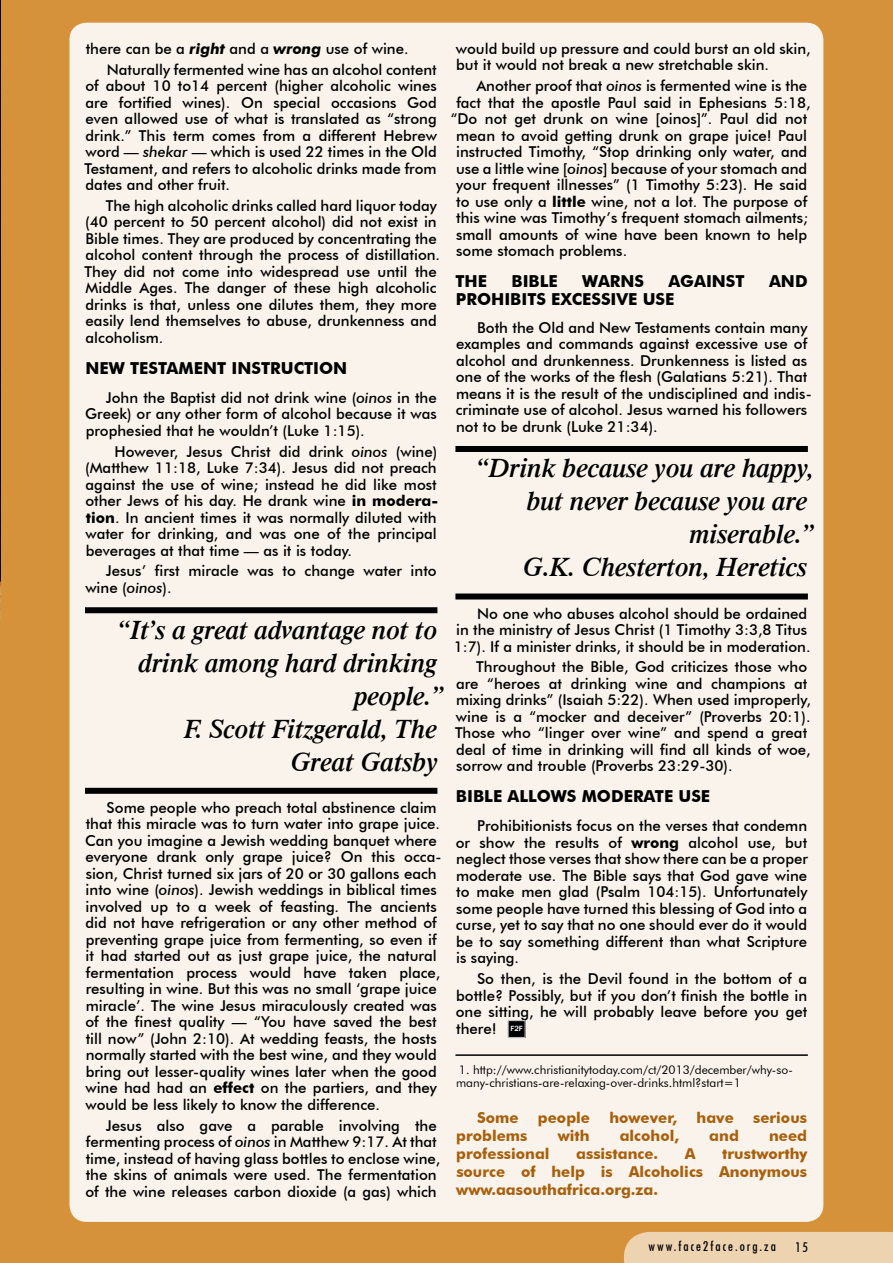
<style>
.page{position:relative;width:893px;height:1263px;background:#fff}
.page>*{position:absolute;margin:0;border:0;box-sizing:border-box;transform-origin:0 0}
.t1{font:italic 600 27px/33px "Dutch 801 BT";color:#000;text-align:right}
.t2{font:700 16.5px "Futura BT";color:#000}
.t3{font:500 15px/16.5px "Futura BT";color:#000}
.t4{font:700 15px/18px "Futura BT";color:#a7600c;text-align:justify}
.t5{font:500 condensed 13.5px "Futura BT";letter-spacing:.15em;color:#000}
.t6{font:12px/13.5px "Futura BT";color:#000}
.s1{font-weight:700;font-style:italic}
.s2{font-style:italic}
.s3{font-weight:700}
</style>
<div class="page">
<hr style="left:0;top:587px;width:1px;height:676px;background:#d5923b">
<div style="left:1px;top:0;width:892px;height:1263px;background:#d5923b"></div>
<div style="left:69px;top:23px;width:754px;height:1199px;background:#faf3eb;border-radius:17px"></div>
<div style="left:85px;top:607px;width:352px;height:6px;background:#000"></div>
<div style="left:85px;top:788px;width:352px;height:6px;background:#000"></div>
<div style="left:455px;top:446px;width:353px;height:6px;background:#000"></div>
<div style="left:455px;top:593px;width:353px;height:6px;background:#000"></div>
<hr style="left:455px;top:1054px;width:353px;height:2px;background:#000">
<div style="left:508px;top:1020px;width:17px;height:17px;background:#000"></div>
<div style="left:507px;top:1020px;width:19px;height:18px;border:1px solid #bcbec0"></div>
<img style="left:0;top:0;width:1px;height:619px">
<div style="left:624px;top:1232px;width:269px;height:31px;background:#eed3b0"></div>
<p class="t3" style="left:107px;top:38px;width:331px;line-height:20.7px;text-indent:-21px">there can be a <span class="s1">right</span> and a <span class="s1">wrong</span> use of wine.<br>Naturally fermented wine has an alcohol content</p>
<p class="t3" style="left:85px;top:77px;width:354px;text-align:justify">of about 10 to14 percent (higher alcoholic wines are fortified wines). On special occasions God even allowed use of what is translated as “strong drink.” This term comes from a different Hebrew word — <span class="s2">shekar</span> — which is used 22 times in the Old Testament, and refers to alcoholic drinks made from dates and other fruit.</p>
<p class="t3" style="left:85px;top:197px;width:357px;text-indent:21px">The high alcoholic drinks called hard liquor today (40 percent to 50 percent alcohol) did not exist in Bible times. They are produced by concentrating the alcohol content through the process of distillation.<br>They did not come into widespread use until the Middle Ages. The danger of these high alcoholic drinks is that, unless one dilutes them, they more easily lend themselves to abuse, drunkenness and alcoholism.</p>
<p class="t2" style="left:86px;top:358px;width:120px">New Testament</p>
<p class="t2" style="left:232px;top:358px;width:102px">instruction</p>
<p class="t3" style="left:85px;top:389px;width:353px;text-align:justify;text-indent:21px">John the Baptist did not drink wine (<span class="s2">oinos</span> in the Greek) or any other form of alcohol because it was prophesied that he wouldn’t (Luke 1:15).</p>
<p class="t3" style="left:85px;top:443px;width:355px;text-align:justify;text-indent:29px">However, Jesus Christ did drink <span class="s2">oinos</span> (wine) (Matthew 11:18, Luke 7:34). Jesus did not preach against the use of wine; instead he did like most other Jews of his day. He drank wine <span class="s3">in modera&shy;tion</span>. In ancient times it was normally diluted with water for drinking, and was one of the principal beverages at that time — as it is today.</p>
<p class="t3" style="left:85px;top:563px;width:353px;text-indent:20px">Jesus’ first miracle was to change water into wine (<span class="s2">oinos</span>).</p>
<h1 class="t1" style="left:118px;top:612px;width:328px">“It’s a great advantage not to drink among hard drinking people.”<br>F. Scott Fitzgerald, The<br>Great Gatsby</h1>
<p class="t3" style="left:85px;top:799px;width:358px;text-indent:22px">Some people who preach total abstinence claim that this miracle was to turn water into grape juice.<br>Can you imagine a Jewish wedding banquet where everyone drank only grape juice? On this occa&shy;sion, Christ turned six jars of 20 or 30 gallons each into wine (<span class="s2">oinos</span>). Jewish weddings in biblical times involved up to a week of feasting. The ancients did not have refrigeration or any other method of preventing grape juice from fermenting, so even if it had started out as just grape juice, the natural fermentation process would have taken place, resulting in wine. But this was no small ‘grape juice miracle’. The wine Jesus miraculously created was of the finest quality — “You have saved the best till now” (John 2:10). At wedding feasts, the hosts normally started with the best wine, and they would bring out lesser-quality wines later when the good wine had had an <span class="s3">effect</span> on the partiers, and they would be less likely to know the difference.</p>
<p class="t3" style="left:85px;top:1117px;width:356px;text-indent:21px">Jesus also gave a parable involving the fermenting process of <span class="s2">oinos</span> in Matthew 9:17. At that time, instead of having glass bottles to enclose wine, the skins of animals were used. The fermentation of the wine releases carbon dioxide (a gas) which</p>
<p class="t3" style="left:456px;top:40px;width:356px">would build up pressure and could burst an old skin, but it would not break a new stretchable skin.</p>
<p class="t3" style="left:476px;top:77px;width:332px">Another proof that <span class="s2">oinos</span> is fermented wine is the</p>
<p class="t3" style="left:456px;top:94px;width:356px">fact that the apostle Paul said in Ephesians 5:18,</p>
<p class="t3" style="left:451px;top:110px;width:358px">“Do not get drunk on wine [oinos]”. Paul did not</p>
<p class="t3" style="left:456px;top:127px;width:353px">mean to avoid getting drunk on grape juice! Paul</p>
<p class="t3" style="left:456px;top:143px;width:353px">instructed Timothy, “Stop drinking only water, and</p>
<p class="t3" style="left:456px;top:160px;width:353px">use a little wine [<span class="s2">oinos</span>] because of your stomach and</p>
<p class="t3" style="left:456px;top:176px;width:353px">your frequent illnesses” (1 Timothy 5:23). He said</p>
<p class="t3" style="left:456px;top:193px;width:353px">to use only a <span class="s3">little</span> wine, not a lot. The purpose of</p>
<p class="t3" style="left:456px;top:209px;width:353px">this wine was Timothy’s frequent stomach ailments;</p>
<p class="t3" style="left:456px;top:226px;width:353px">small amounts of wine have been known to help</p>
<p class="t3" style="left:456px;top:242px;width:173px">some stomach problems.</p>
<p class="t2" style="left:455px;top:271px;width:21px">The</p>
<p class="t2" style="left:511px;top:271px;width:38px">Bible</p>
<p class="t2" style="left:582px;top:271px;width:63px">warns</p>
<p class="t2" style="left:668px;top:271px;width:14px">aga</p>
<p class="t2" style="left:706px;top:271px;width:40px">inst</p>
<p class="t2" style="left:769px;top:271px;width:40px">an d</p>
<p class="t2" style="left:456px;top:289px;width:218px">proh ibits excessive use</p>
<p class="t3" style="left:456px;top:319px;width:358px;text-indent:21px">Both the Old and New Testaments contain many examples and commands against excessive use of alcohol and drunkenness. Drunkenness is listed as one of the works of the flesh (Galatians 5:21). That means it is the result of the undisciplined and indis&shy;criminate use of alcohol. Jesus warned his followers not to be drunk (Luke 21:34).</p>
<h1 class="t1" style="left:476px;top:451px;width:340px">“Drink because you are happy, but never because you are miserable.”<br>G.K. Chesterton, Heretics</h1>
<p class="t3" style="left:454px;top:605px;width:358px;text-indent:23px">No one who abuses alcohol should be ordained in the ministry of Jesus Christ (1 Timothy 3:3,8 Titus<br>1:7). If a minister drinks, it should be in moderation.</p>
<p class="t3" style="left:455px;top:658px;width:357px;text-indent:21px">Throughout the Bible, God criticizes those who are “heroes at drinking wine and champions at mixing drinks” (Isaiah 5:22). When used improperly, wine is a “mocker and deceiver” (Proverbs 20:1).<br>Those who “linger over wine” and spend a great deal of time in drinking will find all kinds of woe, sorrow and trouble (Proverbs 23:29-30).</p>
<p class="t2" style="left:456px;top:786px;width:65px">Bible allow</p>
<p class="t2" style="left:567px;top:786px;width:88px">s moderate</p>
<p class="t2" style="left:678px;top:786px;width:31px">use</p>
<p class="t3" style="left:456px;top:818px;width:354px;text-align:justify;text-indent:21px">Prohibitionists focus on the verses that condemn or show the results of <span class="s3">wrong</span> alcohol use, but neglect those verses that show there can be a proper moderate use. The Bible says that God gave wine to make men glad (Psalm 104:15). Unfortunately some people have turned this blessing of God into a curse, yet to say that no one should ever do it would be to say something different than what Scripture is saying.</p>
<p class="t3" style="left:456px;top:970px;width:353px;text-align:justify;text-indent:21px">So then, is the Devil found in the bottom of a bottle? Possibly, but if you don’t finish the bottle in one sitting, he will probably leave before you get there! <sup>F2F</sup></p>
<p class="t6" style="left:456px;top:1062px;width:338px">1. http://www.christianitytoday.com/ct/2013/december/why-so&shy;many-christians-are-relaxing-over-drinks.html?start=1</p>
<p class="t4" style="left:477px;top:1108px;width:43px">Some</p>
<p class="t4" style="left:538px;top:1108px;width:54px">people</p>
<p class="t4" style="left:609px;top:1108px;width:69px">however,</p>
<p class="t4" style="left:696px;top:1108px;width:39px">have</p>
<p class="t4" style="left:753px;top:1108px;width:55px">serious</p>
<p class="t4" style="left:456px;top:1126px;width:73px">problems</p>
<p class="t4" style="left:558px;top:1126px;width:33px">with</p>
<p class="t4" style="left:620px;top:1126px;width:61px">alcohol,</p>
<p class="t4" style="left:709px;top:1126px;width:31px">and</p>
<p class="t4" style="left:769px;top:1126px;width:40px">need</p>
<p class="t4" style="left:456px;top:1144px;width:95px">professional</p>
<p class="t4" style="left:576px;top:1144px;width:84px">assistance.</p>
<p class="t4" style="left:685px;top:1144px;width:13px">A</p>
<p class="t4" style="left:456px;top:1144px;width:353px;text-indent:266px">trustworthy source of help is Alcoholics Anonymous www.aasouthafrica.org.za.</p>
<p class="t5" style="left:649px;top:1238px;width:129px">www.face2face.org.za</p>
<p class="t5" style="left:795px;top:1239px;width:14px">15</p>
</div>
